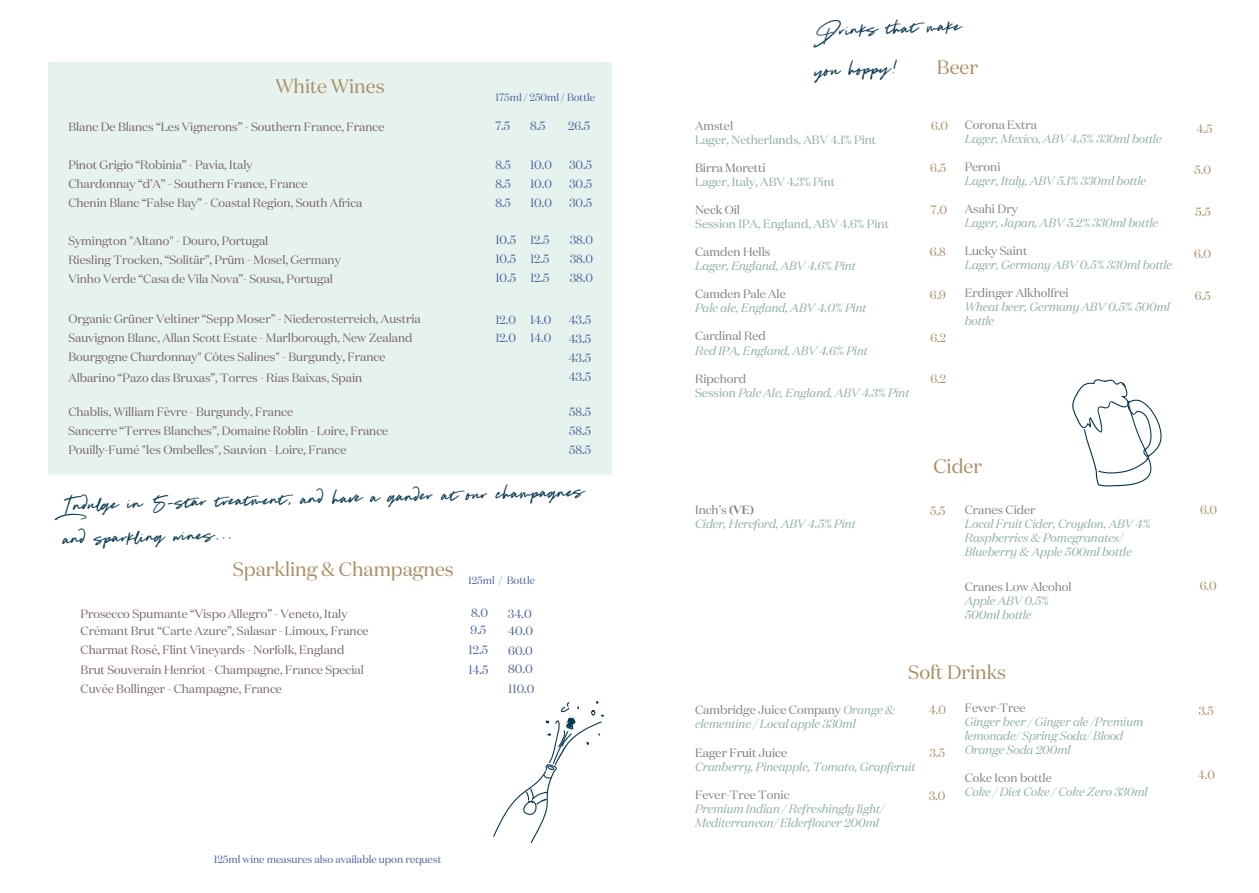
<style>
.page{position:relative;width:1259px;height:893px;background:#fff}
.page>*{position:absolute;margin:0;border:0;box-sizing:border-box;transform-origin:0 0}
.t1{font:32.55px/35.2px "Distinct Style Script";color:#083952}
.t2{font:19.5px "Domaine Disp";color:#ab8d61}
.t3{font:italic 12px/14px "Domaine Display";color:#88aea4}
.t4{font:12px/19px "Domaine Disp";color:#78626f}
.t5{font:12px/19px "Domaine Disp";color:#4a62a1;text-align:justify}
.t6{font:12px/14px "Domaine Disp";color:#88aea4}
.t7{font:12px "Domaine Disp";color:#ab8d61}
.t8{font:10.5px "Domaine Disp";color:#4a62a1}
.s1{color:#6e6e66}
.s2{color:#828078}
.s3{color:#7b7971}
.s4{font-family:"Domaine Disp";font-style:normal;color:#838078}
.s5{font-family:"Domaine Disp";font-style:normal}
.s6{font-family:"Domaine Disp";font-weight:600;font-style:normal;color:#838078}
.s7{font-family:"Domaine Disp";font-style:normal;color:#7b7971}
</style>
<div class="page">
<svg style="left:831px;top:379px;width:331px;height:107px"></svg>
<svg style="left:493px;top:700px;width:111px;height:142px"></svg>
<h3 class="t2" style="left:275px;top:77px;width:111px">White Wines</h3>
<h3 class="t4" style="left:68px;top:118px;width:318px">Blanc De Blancs “Les Vignerons” - Southern France, France</h3>
<h3 class="t4" style="left:68px;top:156px;width:296px">Pinot Grigio “Robinia” - Pavia, Italy<br>Chardonnay “d’A” - Southern France, France<br>Chenin Blanc “False Bay” - Coastal Region, South Africa</h3>
<h3 class="t4" style="left:68px;top:232px;width:274px">Symington "Altano" - Douro, Portugal<br>Riesling Trocken, “Solitär”, Prüm - Mosel, Germany<br>Vinho Verde “Casa de Vila Nova”- Sousa, Portugal</h3>
<h3 class="t4" style="left:68px;top:309px;width:354px">Organic Grüner Veltiner “Sepp Moser” - Niederosterreich, Austria<br>Sauvignon Blanc, Allan Scott Estate - Marlborough, New Zealand<br>Bourgogne Chardonnay" Côtes Salines" - Burgundy, France</h3>
<h3 class="t4" style="left:68px;top:368px;width:296px">Albarino “Pazo das Bruxas”, Torres - Rías Baixas, Spain</h3>
<h3 class="t4" style="left:68px;top:403px;width:321px">Chablis, William Fèvre - Burgundy, France<br>Sancerre “Terres Blanches”, Domaine Roblin - Loire, France<br>Pouilly-Fumé "les Ombelles", Sauvion - Loire, France</h3>
<h3 class="t8" style="left:495px;top:93px;width:101px">175ml / 250ml / Bottle</h3>
<h3 class="t5" style="left:495px;top:117px;width:16px">7.5</h3>
<h3 class="t5" style="left:495px;top:156px;width:17px">8.5<br>8.5<br>8.5</h3>
<h3 class="t5" style="left:495px;top:231px;width:22px">10.5<br>10.5<br>10.5</h3>
<h3 class="t5" style="left:495px;top:311px;width:22px">12.0</h3>
<h3 class="t5" style="left:530px;top:117px;width:17px">8.5</h3>
<h3 class="t5" style="left:568px;top:117px;width:24px">26.5</h3>
<h2 class="t5" style="left:530px;top:156px;width:24px">10.0<br>10.0<br>10.0</h2>
<h3 class="t5" style="left:569px;top:156px;width:24px">30.5<br>30.5<br>30.5</h3>
<h3 class="t5" style="left:570px;top:231px;width:24px">38.0<br>38.0<br>38.0</h3>
<h3 class="t5" style="left:569px;top:311px;width:24px">43.5<br>43.5<br>43.5</h3>
<h3 class="t5" style="left:569px;top:368px;width:24px">43.5</h3>
<h2 class="t5" style="left:530px;top:231px;width:21px">12.5<br>12.5<br>12.5</h2>
<h3 class="t5" style="left:530px;top:311px;width:23px">14.0</h3>
<p class="t5" style="left:495px;top:329px;width:22px">12.0</p>
<p class="t5" style="left:530px;top:329px;width:23px">14.0</p>
<h3 class="t5" style="left:569px;top:403px;width:23px">58.5<br>58.5<br>58.5</h3>
<h3 class="t1" style="left:63px;top:488px;width:523px;rotate:-1deg">Indulge in 5-star treatment, and have a gander at our champagnes and sparkling wines...</h3>
<h3 class="t2" style="left:233px;top:560px;width:223px">Sparkling &amp; Champagnes</h3>
<h3 class="t4" style="left:81px;top:605px;width:289px;line-height:17px">Prosecco Spumante “Vispo Allegro” - Veneto, Italy<br>Crémant Brut “Carte Azure”, Salasar - Limoux, France</h3>
<h3 class="t4" style="left:81px;top:640px;width:285px;line-height:19.5px">Charmat Rosé, Flint Vineyards - Norfolk, England<br>Brut Souverain Henriot - Champagne, France <span class="s1">Special<br></span>Cuvée Bollinger - Champagne, France</h3>
<h3 class="t8" style="left:468px;top:575px;width:68px">125ml / Bottle</h3>
<h3 class="t5" style="left:471px;top:605px;width:19px;line-height:17px">8.0<br>9.5</h3>
<h3 class="t5" style="left:469px;top:640px;width:21px">12.5</h3>
<h3 class="t5" style="left:468px;top:660px;width:22px">14.5</h3>
<h3 class="t5" style="left:508px;top:605px;width:26px;line-height:17px">34.0<br>40.0</h3>
<h3 class="t5" style="left:508px;top:642px;width:26px;line-height:18px">60.0<br>80.0</h3>
<h3 class="t5" style="left:508px;top:679px;width:28px">110.0</h3>
<h3 class="t8" style="left:214px;top:854px;width:229px">125ml wine measures also available upon request</h3>
<h3 class="t1" style="left:815px;top:17px;width:148px;rotate:-2deg">Drinks that make</h3>
<h3 class="t1" style="left:815px;top:57px;width:84px;rotate:-2deg">you hoppy!</h3>
<h3 class="t2" style="left:937px;top:58px;width:43px">Beer</h3>
<h3 class="t6" style="left:695px;top:120px;width:183px"><span class="s2">Amstel<br></span>Lager, Netherlands, ABV 4.1% Pint</h3>
<h3 class="t6" style="left:695px;top:162px;width:142px"><span class="s3">Birra Moretti<br></span>Lager, Italy, ABV 4.3% Pint</h3>
<h3 class="t6" style="left:695px;top:204px;width:195px"><span class="s3">Neck Oil<br></span>Session IPA, England, ABV 4.6% Pint</h3>
<h3 class="t3" style="left:695px;top:245px;width:162px"><span class="s4">Camden Hells<br></span>Lager, England, ABV 4.6% Pint</h3>
<h3 class="t3" style="left:695px;top:287px;width:173px"><span class="s4">Camden Pale Ale<br></span>Pale ale, England, ABV 4.0% Pint</h3>
<h3 class="t3" style="left:695px;top:329px;width:174px"><span class="s4">Cardinal Red<br></span>Red IPA, England, ABV 4.6% Pint</h3>
<h3 class="t3" style="left:695px;top:371px;width:216px"><span class="s4">Ripchord<br></span><span class="s5">Session</span> Pale Ale, England, ABV 4.3% Pint</h3>
<h3 class="t7" style="left:931px;top:121px;width:18px">6.0</h3>
<h3 class="t7" style="left:930px;top:163px;width:17px">6.5</h3>
<h3 class="t7" style="left:931px;top:204px;width:18px">7.0</h3>
<h3 class="t7" style="left:930px;top:246px;width:17px">6.8</h3>
<h3 class="t7" style="left:930px;top:289px;width:18px">6.9</h3>
<h3 class="t7" style="left:930px;top:332px;width:17px">6.2</h3>
<p class="t7" style="left:930px;top:374px;width:17px">6.2</p>
<h3 class="t3" style="left:965px;top:117px;width:198px"><span class="s4">Corona Extra<br></span>Lager, Mexico, ABV 4.5% 330ml bottle</h3>
<h3 class="t3" style="left:965px;top:159px;width:183px"><span class="s4">Peroni<br></span>Lager, Italy, ABV 5.1% 330ml bottle</h3>
<h3 class="t3" style="left:965px;top:201px;width:195px"><span class="s4">Asahi Dry<br></span>Lager, Japan, ABV 5.2% 330ml bottle</h3>
<h3 class="t3" style="left:965px;top:243px;width:209px"><span class="s4">Lucky Saint<br></span>Lager, Germany ABV 0.5% 330ml bottle</h3>
<h3 class="t3" style="left:965px;top:285px;width:207px"><span class="s4">Erdinger Alkholfrei<br></span>Wheat beer, Germany ABV 0.5% 500ml bottle</h3>
<p class="t7" style="left:1196px;top:124px;width:18px">4.5</p>
<h1 class="t7" style="left:1194px;top:165px;width:18px">5.0</h1>
<h3 class="t7" style="left:1195px;top:206px;width:17px">5.5</h3>
<h3 class="t7" style="left:1194px;top:248px;width:18px">6.0</h3>
<h1 class="t7" style="left:1195px;top:290px;width:17px">6.5</h1>
<p class="t3" style="left:695px;top:502px;width:162px"><span class="s4">Inch’s</span> <span class="s6">(VE)<br></span>Cider, Hereford, ABV 4.5% Pint</p>
<h3 class="t2" style="left:933px;top:457px;width:50px">Cider</h3>
<h3 class="t7" style="left:930px;top:505px;width:17px">5.5</h3>
<p class="t3" style="left:965px;top:502px;width:187px"><span class="s4">Cranes Cider<br></span>Local Fruit Cider, Croydon, ABV 4%<br>Raspberries &amp; Pomegranates/<br>Blueberry &amp; Apple 500ml bottle</p>
<h3 class="t3" style="left:965px;top:579px;width:108px"><span class="s4">Cranes Low Alcohol<br></span>Apple ABV 0.5%<br>500ml bottle</h3>
<h3 class="t2" style="left:908px;top:664px;width:99px">Soft Drinks</h3>
<h2 class="t3" style="left:695px;top:702px;width:202px"><span class="s4">Cambridge Juice Company</span> Orange &amp; clementine / Local apple 330ml</h2>
<p class="t3" style="left:695px;top:744px;width:222px"><span class="s7">Eager Fruit Juice<br></span>Cranberry, Pineapple, Tomato, Grapferuit</p>
<h3 class="t3" style="left:695px;top:786px;width:191px"><span class="s4">Fever-Tree Tonic<br></span>Premium Indian / Refreshingly light/<br>Mediterranean/ Elderflower 200ml</h3>
<h3 class="t7" style="left:929px;top:704px;width:19px">4.0</h3>
<h3 class="t7" style="left:930px;top:747px;width:17px">3.5</h3>
<h3 class="t7" style="left:929px;top:790px;width:18px">3.0</h3>
<h1 class="t3" style="left:965px;top:700px;width:180px"><span class="s4">Fever-Tree<br></span>Ginger beer / Ginger ale /Premium lemonade/ Spring Soda/ Blood<br>Orange Soda 200ml</h1>
<h2 class="t3" style="left:965px;top:770px;width:184px"><span class="s4">Coke Icon bottle<br></span>Coke / Diet Coke / Coke Zero 330ml</h2>
<h3 class="t7" style="left:1200px;top:504px;width:18px">6.0</h3>
<h3 class="t7" style="left:1200px;top:580px;width:18px">6.0</h3>
<h2 class="t7" style="left:1199px;top:705px;width:17px">3.5</h2>
<h3 class="t7" style="left:1198px;top:769px;width:19px">4.0</h3>
</div>
